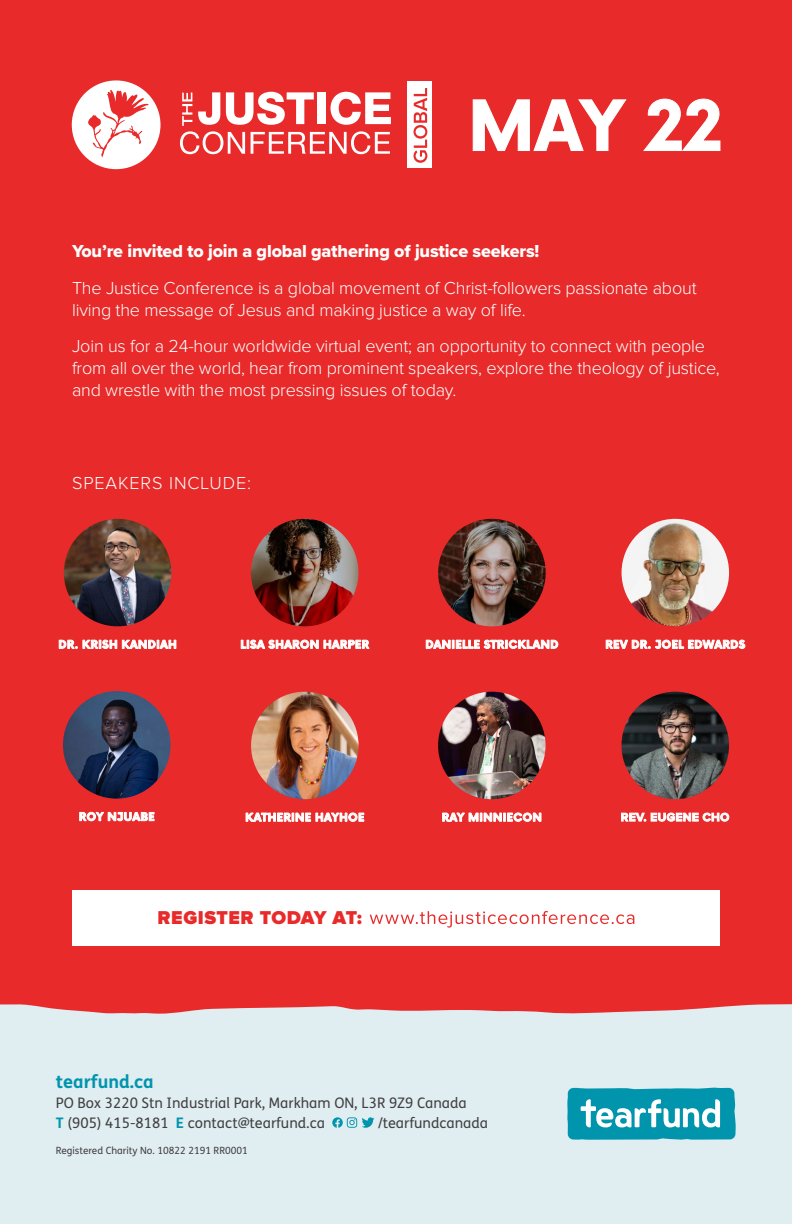
<style>
.page{position:relative;width:792px;height:1224px;background:#e82a2a}
.page>*{position:absolute;margin:0;border:0;box-sizing:border-box;transform-origin:0 0}
.t1{font:900 19.2px "Proxima Nova";letter-spacing:.03em;color:#e82a2a}
.t2{font:700 18.2px "FS Me";color:#0095ad}
.t3{font:300 18px/22px "Proxima Nova";letter-spacing:-.01em;color:#fff}
.t4{font:18px "Proxima Nova Extrabld";letter-spacing:-.01em;color:#fff}
.t5{font:300 18px "Proxima Nova";letter-spacing:.05em;color:#fff}
.t6{font:14.6px/20px "FS Me";color:#414042}
.t7{font:10px "FS Me";color:#414042}
.s1{font-weight:700;color:#0095ad}
</style>
<div class="page">
<div style="left:72px;top:80px;width:89px;height:89px;background:#fff;border-radius:50%"></div>
<svg style="left:88px;top:90px;width:61px;height:68px"></svg>
<svg style="left:180px;top:92px;width:211px;height:62px"></svg>
<div style="left:407px;top:81px;width:25px;height:87px;background:#fff"></div>
<svg style="left:414px;top:88px;width:13px;height:75px"></svg>
<svg style="left:473px;top:99px;width:247px;height:52px"></svg>
<img style="left:622px;top:519px;width:107px;height:107px;border-radius:54px">
<svg style="left:606px;top:640px;width:139px;height:9px"></svg>
<img style="left:438px;top:519px;width:108px;height:107px;border-radius:54px">
<svg style="left:426px;top:640px;width:132px;height:9px"></svg>
<img style="left:64px;top:519px;width:107px;height:107px;border-radius:54px">
<svg style="left:59px;top:640px;width:117px;height:9px"></svg>
<img style="left:251px;top:519px;width:107px;height:107px;border-radius:54px">
<svg style="left:241px;top:640px;width:128px;height:9px"></svg>
<img style="left:438px;top:692px;width:108px;height:107px;border-radius:54px">
<svg style="left:442px;top:813px;width:99px;height:9px"></svg>
<img style="left:622px;top:692px;width:107px;height:107px;border-radius:54px">
<img style="left:251px;top:692px;width:108px;height:107px;border-radius:54px">
<svg style="left:246px;top:813px;width:118px;height:9px"></svg>
<img style="left:63px;top:691px;width:108px;height:108px;border-radius:54px">
<svg style="left:79px;top:812px;width:75px;height:9px"></svg>
<div style="left:72px;top:890px;width:648px;height:56px;background:#fff"></div>
<svg style="left:370px;top:911px;width:264px;height:17px"></svg>
<div style="left:0;top:1004px;width:792px;height:220px;background:#e0edf1"></div>
<svg style="left:332px;top:1117px;width:42px;height:11px"></svg>
<svg style="left:567px;top:1088px;width:169px;height:52px;background:#34aabd"></svg>
<svg style="left:621px;top:813px;width:108px;height:8px"></svg>
<p class="t4" style="left:72px;top:238px;width:469px">You’re invited to join a global gathering of justice seekers!</p>
<p class="t3" style="left:72px;top:277px;width:626px">The Justice Conference is a global movement of Christ-followers passionate about living the message of Jesus and making justice a way of life.</p>
<p class="t3" style="left:72px;top:336px;width:649px">Join us for a 24-hour worldwide virtual event; an opportunity to connect with people from all over the world, hear from prominent speakers, explore the theology of justice, and wrestle with the most pressing issues of today.</p>
<p class="t5" style="left:72px;top:474px;width:181px">SPEAKERS INCLUDE:</p>
<p class="t1" style="left:158px;top:908px;width:206px">REGISTER TODAY AT:</p>
<p class="t2" style="left:56px;top:1067px;width:99px">tearfund.ca</p>
<p class="t6" style="left:56px;top:1092px;width:412px">PO Box 3220 Stn Industrial Park, Markham ON, L3R 9Z9 Canada<br><span class="s1">T</span> (905) 415-8181 <span class="s1">E</span> contact@tearfund.ca</p>
<p class="t6" style="left:378px;top:1112px;width:112px">/tearfundcanada</p>
<p class="t7" style="left:56px;top:1143px;width:193px">Registered Charity No. 10822 2191 RR0001</p>
</div>
